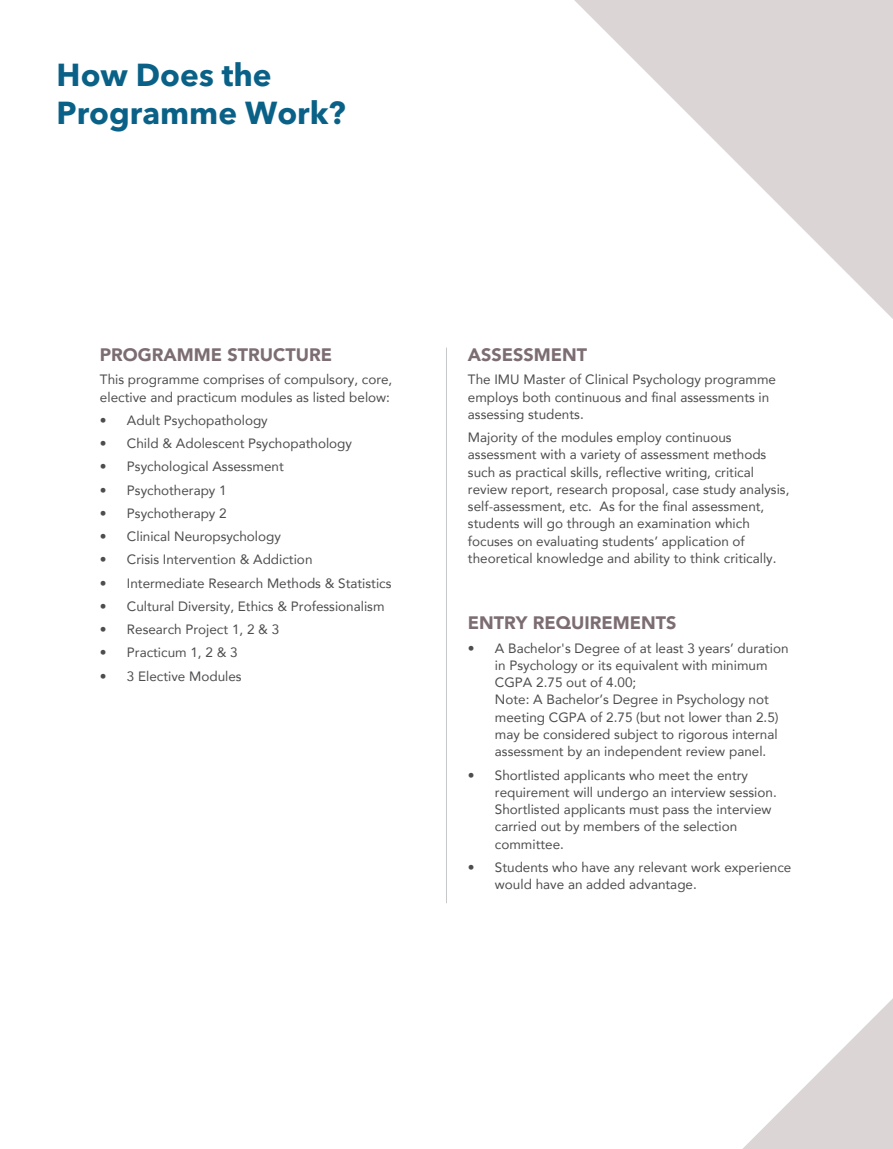
<style>
.page{position:relative;width:893px;height:1149px;background:#fff}
.page>*{position:absolute;margin:0;border:0;box-sizing:border-box;transform-origin:0 0}
.t1{font:700 31.5px/37.8px "Avenir Next LT Pro";color:#0a6187}
.t2{font:900 18px "Avenir";color:#7c6d72}
.t3{font:13.5px/17.2px "Avenir";color:#4d4d4f}
</style>
<div class="page">
<svg style="left:744px;top:998px;width:149px;height:150px"></svg>
<svg style="left:574px;top:0;width:319px;height:319px"></svg>
<hr style="left:446px;top:348px;width:1px;height:554px;background:#c7c8ca">
<h1 class="t1" style="left:57px;top:55px;width:291px">How Does the<br>Programme Work?</h1>
<h2 class="t2" style="left:100px;top:339px;width:234px">PROGRAMME STRUCTURE</h2>
<p class="t3" style="left:100px;top:370px;width:294px">This programme comprises of compulsory, core, elective and practicum modules as listed below:</p>
<p class="t3" style="left:100px;top:411px;width:169px">• Adult Psychopathology</p>
<p class="t3" style="left:100px;top:434px;width:254px">• Child &amp; Adolescent Psychopathology</p>
<p class="t3" style="left:100px;top:457px;width:185px">• Psychological Assessment</p>
<p class="t3" style="left:100px;top:480px;width:128px">• Psychotherapy 1</p>
<p class="t3" style="left:100px;top:504px;width:128px">• Psychotherapy 2</p>
<p class="t3" style="left:100px;top:527px;width:183px">• Clinical Neuropsychology</p>
<p class="t3" style="left:100px;top:550px;width:214px">• Crisis Intervention &amp; Addiction</p>
<p class="t3" style="left:100px;top:573px;width:293px">• Intermediate Research Methods &amp; Statistics</p>
<p class="t3" style="left:100px;top:597px;width:286px">• Cultural Diversity, Ethics &amp; Professionalism</p>
<p class="t3" style="left:100px;top:620px;width:181px">• Research Project 1, 2 &amp; 3</p>
<p class="t3" style="left:100px;top:643px;width:139px">• Practicum 1, 2 &amp; 3</p>
<p class="t3" style="left:100px;top:666px;width:143px">• 3 Elective Modules</p>
<h2 class="t2" style="left:468px;top:339px;width:121px">ASSESSMENT</h2>
<p class="t3" style="left:468px;top:370px;width:310px">The IMU Master of Clinical Psychology programme employs both continuous and final assessments in assessing students.</p>
<p class="t3" style="left:468px;top:428px;width:323px">Majority of the modules employ continuous assessment with a variety of assessment methods such as practical skills, reflective writing, critical review report, research proposal, case study analysis, self-assessment, etc. As for the final assessment, students will go through an examination which focuses on evaluating students’ application of theoretical knowledge and ability to think critically.</p>
<h2 class="t2" style="left:468px;top:607px;width:210px">ENTRY REQUIREMENTS</h2>
<p class="t3" style="left:495px;top:638px;width:295px;text-indent:-27px">• A Bachelor's Degree of at least 3 years’ duration in Psychology or its equivalent with minimum CGPA 2.75 out of 4.00;<br>Note: A Bachelor’s Degree in Psychology not meeting CGPA of 2.75 (but not lower than 2.5) may be considered subject to rigorous internal assessment by an independent review panel.</p>
<p class="t3" style="left:495px;top:765px;width:283px;text-indent:-27px">• Shortlisted applicants who meet the entry requirement will undergo an interview session.<br>Shortlisted applicants must pass the interview carried out by members of the selection committee.</p>
<p class="t3" style="left:495px;top:857px;width:298px;text-indent:-27px">• Students who have any relevant work experience would have an added advantage.</p>
</div>
